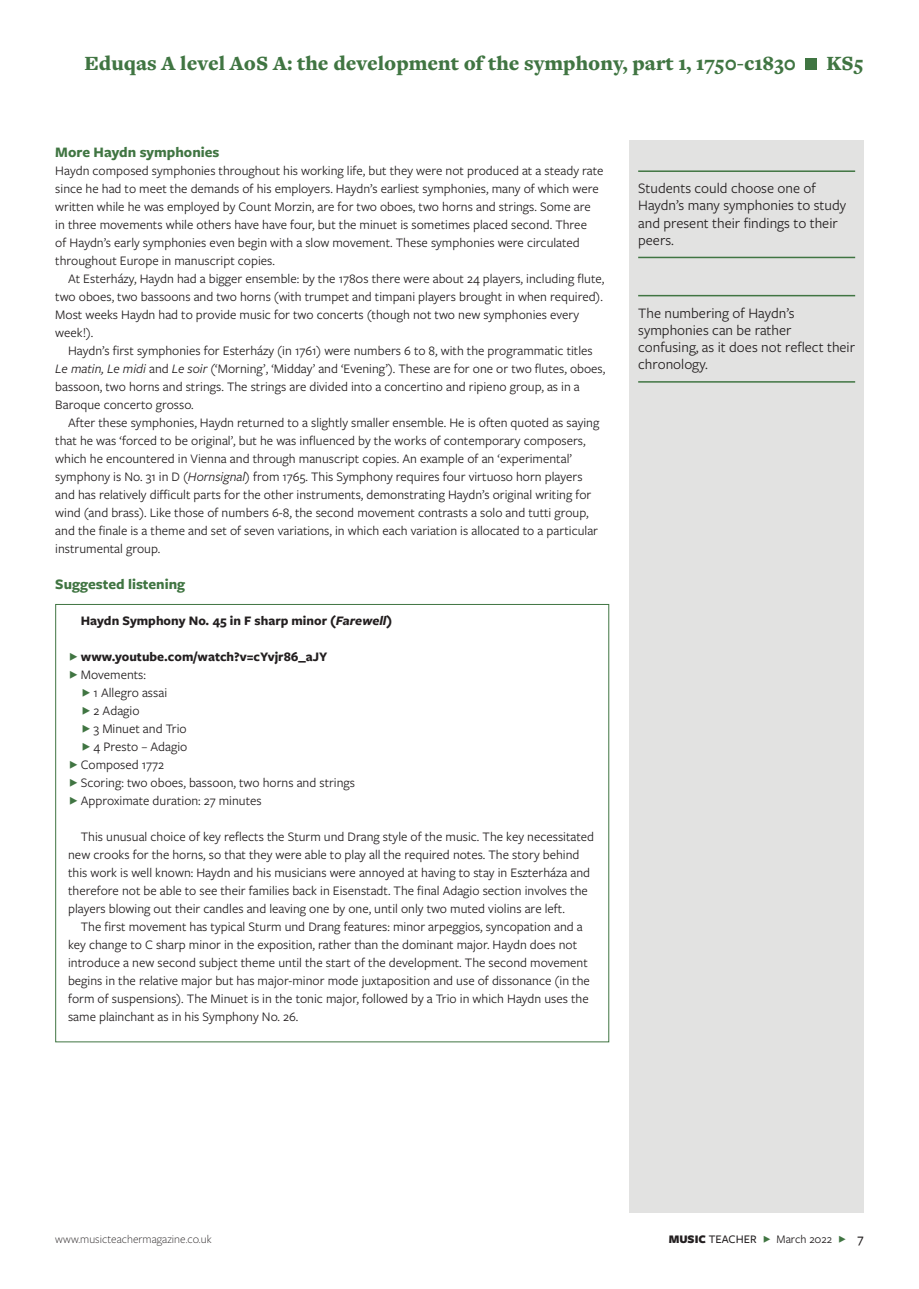
<style>
.page{position:relative;width:919px;height:1289px;background:#fff}
.page>*{position:absolute;margin:0;border:0;box-sizing:border-box;transform-origin:0 0}
.t1{font:900 21px "Freight Text Pro";color:#407542}
.t2{font:15px/17.2px "Freight Sans Pro";color:#231f20}
.t3{font:700 15px "Freight Sans Pro";color:#407542}
.t4{font:13.5px/18px "Freight Sans Pro";color:#231f20}
.t5{font:700 13.5px "Freight Sans Pro";color:#231f20}
.t6{font:300 12px "Freight Sans Pro";color:#231f20}
.t7{font:12px "Freight Sans Pro";color:#231f20}
.s1{font-style:italic}
.s2{font-weight:900}
.s3{font-weight:500}
.s4{color:#407542}
.s5{font-weight:500;font-size:13.5px}
</style>
<div class="page">
<div style="left:629px;top:140px;width:234px;height:1072px;background:#e2e2e1"></div>
<div style="left:805px;top:59px;width:11px;height:11px;background:#407542"></div>
<hr style="left:638px;top:170px;width:217px;height:2px;background:#407542">
<hr style="left:638px;top:257px;width:217px;height:1px;background:#407542">
<hr style="left:638px;top:295px;width:217px;height:1px;background:#407542">
<hr style="left:638px;top:381px;width:217px;height:1px;background:#407542">
<h1 class="t1" style="left:84px;top:49px;width:713px">Eduqas A level AoS A: the development of the symphony, part 1, 1750-c1830</h1>
<h1 class="t1" style="left:826px;top:49px;width:39px">KS5</h1>
<p class="t3" style="left:55px;top:142px;width:166px">More Haydn symphonies</p>
<p class="t4" style="left:55px;top:161px;width:549px">Haydn composed symphonies throughout his working life, but they were not produced at a steady rate since he had to meet the demands of his employers. Haydn’s earliest symphonies, many of which were written while he was employed by Count Morzin, are for two oboes, two horns and strings. Some are in three movements while others have have four, but the minuet is sometimes placed second. Three<br>of Haydn’s early symphonies even begin with a slow movement. These symphonies were circulated throughout Europe in manuscript copies.</p>
<p class="t4" style="left:55px;top:269px;width:550px;text-indent:13px">At Esterházy, Haydn had a bigger ensemble: by the 1780s there were about 24 players, including flute, two oboes, two bassoons and two horns (with trumpet and timpani players brought in when required).<br>Most weeks Haydn had to provide music for two concerts (though not two new symphonies every week!).</p>
<p class="t4" style="left:55px;top:341px;width:551px;text-indent:13px">Haydn’s first symphonies for Esterházy (in 1761) were numbers 6 to 8, with the programmatic titles <span class="s1">Le matin, Le midi</span> and <span class="s1">Le soir</span> (‘Morning’, ‘Midday’ and ‘Evening’). These are for one or two flutes, oboes, bassoon, two horns and strings. The strings are divided into a concertino and ripieno group, as in a Baroque concerto grosso.</p>
<p class="t4" style="left:55px;top:413px;width:545px;text-indent:13px">After these symphonies, Haydn returned to a slightly smaller ensemble. He is often quoted as saying that he was ‘forced to be original’, but he was influenced by the works of contemporary composers, which he encountered in Vienna and through manuscript copies. An example of an ‘experimental’ symphony is No. 31 in D (<span class="s1">Hornsignal</span>) from 1765. This Symphony requires four virtuoso horn players and has relatively difficult parts for the other instruments, demonstrating Haydn’s original writing for wind (and brass). Like those of numbers 6-8, the second movement contrasts a solo and tutti group, and the finale is a theme and set of seven variations, in which each variation is allocated to a particular instrumental group.</p>
<p class="t3" style="left:55px;top:574px;width:131px">Suggested listening</p>
<p class="t5" style="left:81px;top:611px;width:313px">Haydn Symphony No. 45 in F sharp minor (<span class="s1">Farewell</span>)</p>
<p class="t5" style="left:81px;top:647px;width:248px">www.youtube.com/watch?v=cYvjr86_aJY</p>
<p class="t4" style="left:81px;top:665px;width:67px">Movements:</p>
<p class="t4" style="left:94px;top:683px;width:75px">1 Allegro assai</p>
<p class="t4" style="left:94px;top:701px;width:47px">2 Adagio</p>
<p class="t4" style="left:94px;top:719px;width:95px">3 Minuet and Trio</p>
<p class="t4" style="left:94px;top:737px;width:95px">4 Presto – Adagio</p>
<p class="t4" style="left:81px;top:755px;width:85px">Composed 1772</p>
<p class="t4" style="left:81px;top:773px;width:276px">Scoring: two oboes, bassoon, two horns and strings</p>
<p class="t4" style="left:81px;top:791px;width:182px">Approximate duration: 27 minutes</p>
<p class="t4" style="left:68px;top:827px;width:527px;text-indent:13px">This unusual choice of key reflects the Sturm und Drang style of the music. The key necessitated new crooks for the horns, so that they were able to play all the required notes. The story behind this work is well known: Haydn and his musicians were annoyed at having to stay in Eszterháza and therefore not be able to see their families back in Eisenstadt. The final Adagio section involves the players blowing out their candles and leaving one by one, until only two muted violins are left.</p>
<p class="t4" style="left:68px;top:917px;width:523px;text-indent:13px">The first movement has typical Sturm und Drang features: minor arpeggios, syncopation and a key change to C sharp minor in the exposition, rather than the dominant major. Haydn does not introduce a new second subject theme until the start of the development. The second movement begins in the relative major but has major-minor mode juxtaposition and use of dissonance (in the form of suspensions). The Minuet is in the tonic major, followed by a Trio in which Haydn uses the same plainchant as in his Symphony No. 26.</p>
<p class="t2" style="left:638px;top:179px;width:209px">Students could choose one of<br>Haydn’s many symphonies to study and present their findings to their peers.</p>
<p class="t2" style="left:638px;top:303px;width:218px">The numbering of Haydn’s symphonies can be rather confusing, as it does not reflect their chronology.</p>
<p class="t6" style="left:55px;top:1230px;width:158px">www.musicteachermagazine.co.uk</p>
<p class="t7" style="left:668px;top:1230px;width:196px"><span class="s2">MUSIC</span> <span class="s3">TEACHER</span> <span class="s4">F</span> March 2022 <span class="s4">F</span> <span class="s5">7</span></p>
</div>
